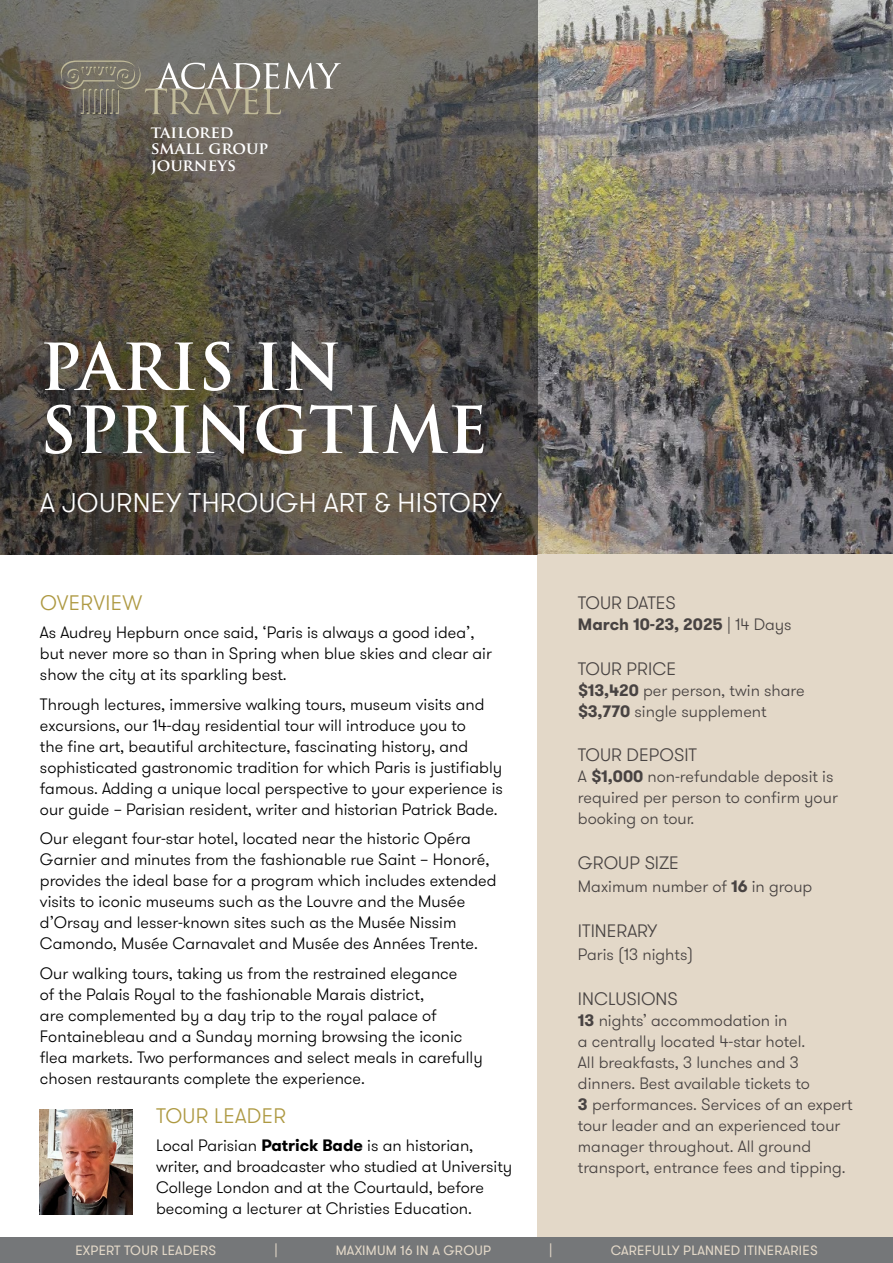
<style>
.page{position:relative;width:893px;height:1263px;background:#fff}
.page>*{position:absolute;margin:0;border:0;box-sizing:border-box;transform-origin:0 0}
.t1{font:700 63px/63px "Trajan Pro";color:#fff}
.t2{font:300 27px "GT Walsheim";letter-spacing:.015em;color:#fff}
.t3{font:300 21px "GT Walsheim";letter-spacing:.015em;color:#ae9942}
.t4{font:300 18px "GT Walsheim";color:#484342}
.t5{font:300 16.5px/21px "GT Walsheim";color:#000}
.t6{font:300 16.5px/21px "GT Walsheim";color:#484342}
.t7{font:700 16.5px/16.5px "Trajan Pro";color:#fff}
.t8{font:700 16.5px "GT Walsheim";color:#484342}
.t9{font:13.5px "GT Walsheim";letter-spacing:.015em;color:#e3d8c8}
.s1{font-weight:700}
.s2{font-weight:300}
</style>
<div class="page">
<img style="left:538px;top:0;width:355px;height:554px">
<div style="left:538px;top:554px;width:355px;height:709px;background:#e3d8c8"></div>
<svg style="left:0;top:0;width:538px;height:554px;background:#565149"></svg>
<div style="left:0;top:1237px;width:893px;height:26px;background:#757779"></div>
<img style="left:40px;top:1109px;width:92px;height:105px">
<svg style="left:60px;top:60px;width:281px;height:55px;background:#858074"></svg>
<p class="t7" style="left:151px;top:124px;width:119px">tailored small group journeys</p>
<h1 class="t1" style="left:40px;top:336px;width:449px">PARIS IN<br>SPRINGTIME</h1>
<h2 class="t2" style="left:40px;top:486px;width:463px">A JOURNEY THROUGH ART &amp; HISTORY</h2>
<p class="t3" style="left:40px;top:589px;width:104px">OVERVIEW</p>
<p class="t5" style="left:40px;top:622px;width:453px">As Audrey Hepburn once said, ‘Paris is always a good idea’, but never more so than in Spring when blue skies and clear air show the city at its sparkling best.</p>
<p class="t5" style="left:40px;top:694px;width:464px">Through lectures, immersive walking tours, museum visits and excursions, our 14-day residential tour will introduce you to<br>the fine art, beautiful architecture, fascinating history, and sophisticated gastronomic tradition for which Paris is justifiably famous. Adding a unique local perspective to your experience is our guide – Parisian resident, writer and historian Patrick Bade.</p>
<p class="t5" style="left:40px;top:828px;width:458px">Our elegant four-star hotel, located near the historic Opéra Garnier and minutes from the fashionable rue Saint – Honoré, provides the ideal base for a program which includes extended visits to iconic museums such as the Louvre and the Musée d’Orsay and lesser-known sites such as the Musée Nissim Camondo, Musée Carnavalet and Musée des Années Trente.</p>
<p class="t5" style="left:40px;top:963px;width:444px">Our walking tours, taking us from the restrained elegance<br>of the Palais Royal to the fashionable Marais district,<br>are complemented by a day trip to the royal palace of Fontainebleau and a Sunday morning browsing the iconic flea markets. Two performances and select meals in carefully chosen restaurants complete the experience.</p>
<p class="t3" style="left:156px;top:1102px;width:131px">TOUR LEADER</p>
<p class="t5" style="left:156px;top:1135px;width:358px">Local Parisian <span class="s1">Patrick Bade</span> is an historian, writer, and broadcaster who studied at University College London and at the Courtauld, before becoming a lecturer at Christies Education.</p>
<p class="t4" style="left:578px;top:591px;width:100px">TOUR DATES</p>
<p class="t8" style="left:578px;top:613px;width:215px">March 10-23, 2025 <span class="s2">| 14 Days</span></p>
<p class="t4" style="left:578px;top:657px;width:100px">TOUR PRICE</p>
<p class="t6" style="left:578px;top:680px;width:228px"><span class="s1">$13,420</span> per person, twin share <span class="s1">$3,770</span> single supplement</p>
<p class="t4" style="left:578px;top:744px;width:121px">TOUR DEPOSIT</p>
<p class="t6" style="left:578px;top:766px;width:261px">A <span class="s1">$1,000</span> non-refundable deposit is required per person to confirm your booking on tour.</p>
<p class="t4" style="left:578px;top:851px;width:103px">GROUP SIZE</p>
<p class="t6" style="left:578px;top:876px;width:236px">Maximum number of <span class="s1">16</span> in group</p>
<p class="t4" style="left:578px;top:919px;width:81px">ITINERARY</p>
<p class="t6" style="left:578px;top:944px;width:117px">Paris (13 nights)</p>
<p class="t4" style="left:578px;top:987px;width:101px">INCLUSIONS</p>
<p class="t6" style="left:578px;top:1010px;width:276px"><span class="s1">13</span> nights’ accommodation in<br>a centrally located 4-star hotel.<br>All breakfasts, 3 lunches and 3 dinners. Best available tickets to<br><span class="s1">3</span> performances. Services of an expert tour leader and an experienced tour manager throughout. All ground transport, entrance fees and tipping.</p>
<p class="t9" style="left:75px;top:1242px;width:142px">EXPERT TOUR LEADERS</p>
<p class="t9" style="left:274px;top:1242px;width:5px">|</p>
<p class="t9" style="left:336px;top:1242px;width:157px">MAXIMUM 16 IN A GROUP</p>
<p class="t9" style="left:549px;top:1242px;width:5px">|</p>
<p class="t9" style="left:611px;top:1242px;width:208px">CAREFULLY PLANNED ITINERARIES</p>
</div>
